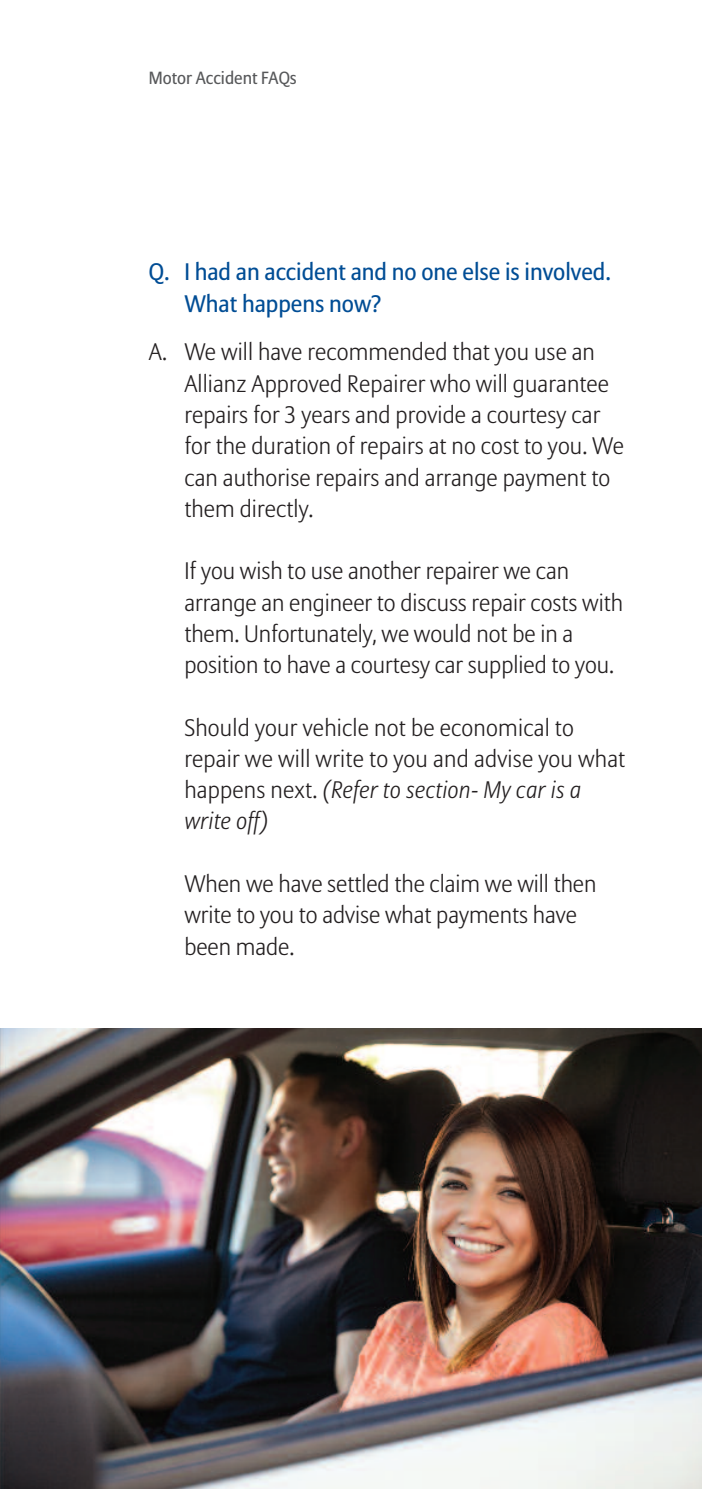
<style>
.page{position:relative;width:702px;height:1489px;background:#fff}
.page>*{position:absolute;margin:0;border:0;box-sizing:border-box;transform-origin:0 0}
.t1{font:300 23.75px/31.2px "Allianz Sans";letter-spacing:.005em;color:#231f20}
.t2{font:23.75px/31.2px "Allianz Sans";color:#014d95}
.t3{font:17.5px "Allianz Sans";color:#57585a}
.s1{font-style:italic}
</style>
<div class="page">
<img style="left:0;top:1028px;width:702px;height:460px">
<p class="t3" style="left:149px;top:71px;width:149px">Motor Accident FAQs</p>
<p class="t2" style="left:184px;top:258px;width:428px;text-indent:-35px">Q. I had an accident and no one else is involved.<br>What happens now?</p>
<p class="t1" style="left:184px;top:338px;width:441px;text-indent:-35px">A. We will have recommended that you use an Allianz Approved Repairer who will guarantee repairs for 3 years and provide a courtesy car for the duration of repairs at no cost to you. We can authorise repairs and arrange payment to them directly.</p>
<p class="t1" style="left:184px;top:557px;width:440px">If you wish to use another repairer we can arrange an engineer to discuss repair costs with them. Unfortunately, we would not be in a position to have a courtesy car supplied to you.</p>
<p class="t1" style="left:184px;top:713px;width:442px">Should your vehicle not be economical to repair we will write to you and advise you what happens next. <span class="s1">(Refer to section- My car is a write off)</span></p>
<p class="t1" style="left:184px;top:870px;width:413px">When we have settled the claim we will then write to you to advise what payments have been made.</p>
</div>
